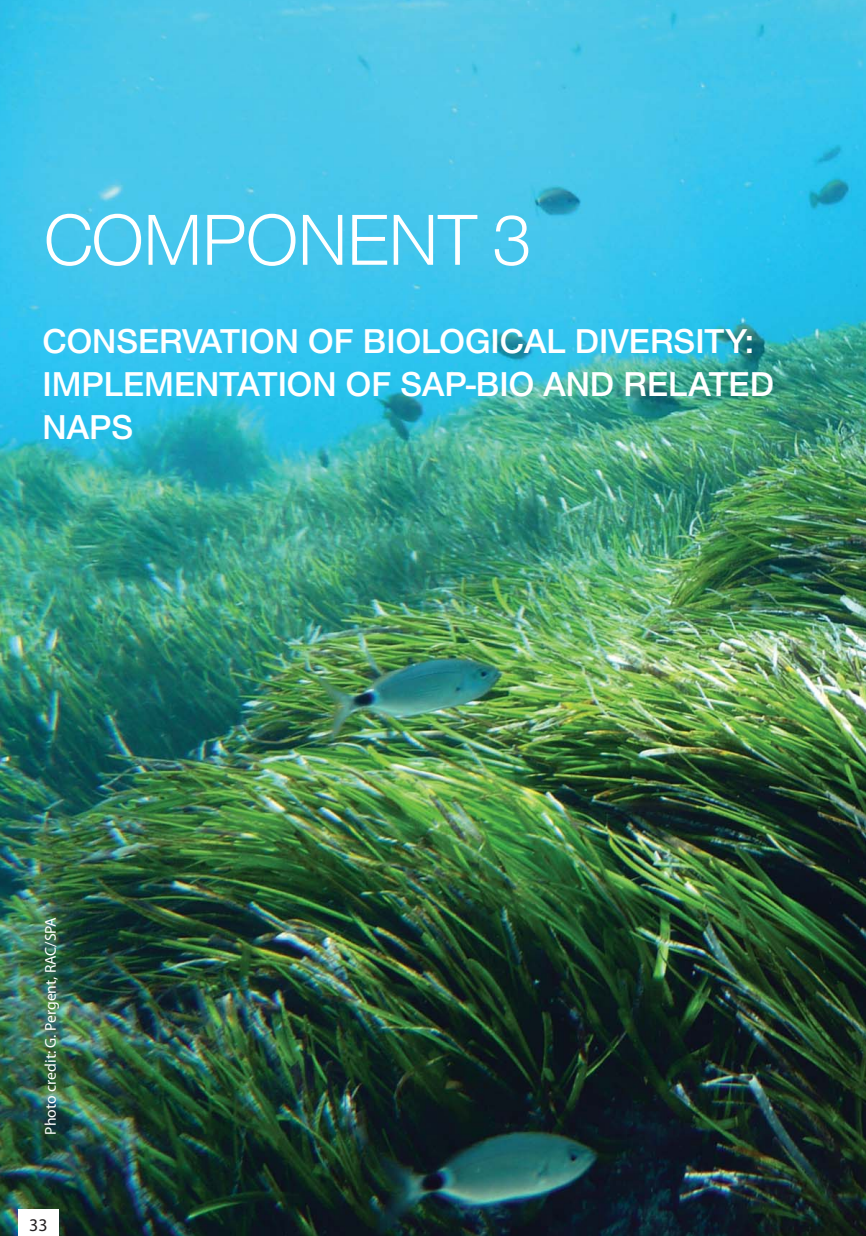
<style>
.page{position:relative;width:866px;height:1236px;background:#fff}
.page>*{position:absolute;margin:0;border:0;box-sizing:border-box;transform-origin:0 0}
.t1{font:300 74.85px "CF Helvetica";color:#fff}
.t2{font:500 35.85px/42.9px "CF Helvetica";color:#fff}
.t3{font:17.85px "Myriad Pro";color:#231f20}
.t4{font:15.6px "Myriad Pro";color:#fff}
</style>
<div class="page">
<img style="left:0;top:0;width:866px;height:1236px">
<div style="left:18px;top:1209px;width:41px;height:27px;background:#fff"></div>
<p class="t1" style="left:44px;top:215px;width:489px">COMPONENT 3</p>
<p class="t2" style="left:43px;top:323px;width:733px">CONSERVATION OF BIOLOGICAL DIVERSITY:<br>IMPLEMENTATION OF SAP-BIO AND RELATED<br>NAPS</p>
<p class="t4" style="left:45px;top:1135px;width:219px;rotate:-90deg">Photo credit: G. Pergent, RAC/SPA</p>
<p class="t3" style="left:29px;top:1218px;width:20px">33</p>
</div>
